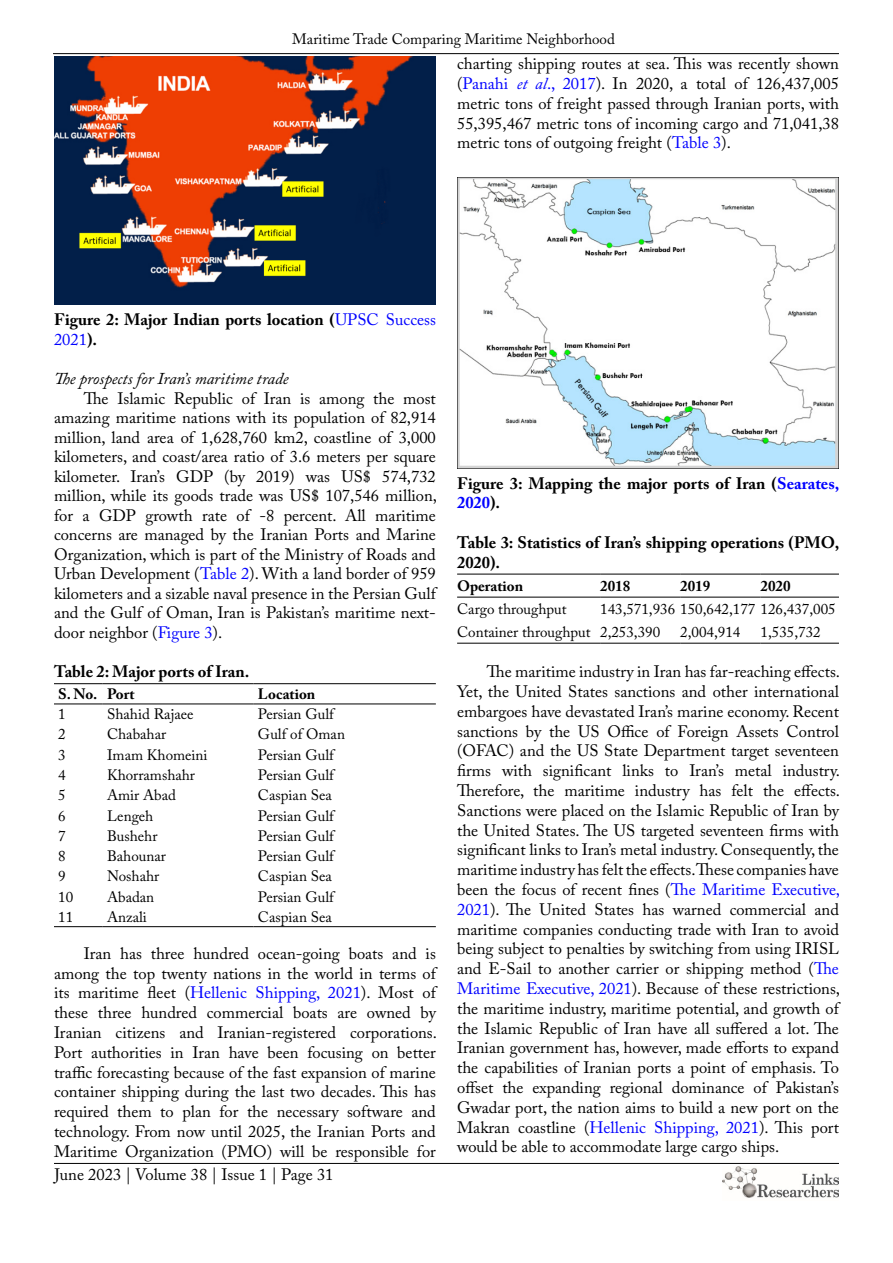
<style>
.page{position:relative;width:893px;height:1263px;background:#fff}
.page>*{position:absolute;margin:0;border:0;box-sizing:border-box;transform-origin:0 0}
.t1{font:16.5px/19.8px "Adobe Caslon Pro";color:#000;text-align:justify}
.t2{font:700 16.5px/19.8px "Adobe Caslon Pro";color:#000}
.t3{font:italic 16.5px "Adobe Caslon Pro";color:#000}
.t4{font:15px/23.1px "Adobe Caslon Pro";color:#000}
.t5{font:700 15px "Adobe Caslon Pro";color:#000}
.s1{color:#00f}
.s2{font-style:italic;color:#00f}
.s3{font-weight:400;color:#00f}
</style>
<div class="page">
<hr style="left:53px;top:53px;width:786px;height:1px;background:#000">
<hr style="left:54px;top:1163px;width:785px;height:1px;background:#000">
<img style="left:722px;top:1166px;width:117px;height:32px">
<img style="left:54px;top:57px;width:382px;height:248px">
<hr style="left:54px;top:926px;width:49px;height:1px;background:#000">
<hr style="left:103px;top:926px;width:151px;height:1px;background:#000">
<hr style="left:254px;top:926px;width:182px;height:1px;background:#000">
<hr style="left:54px;top:683px;width:49px;height:1px;background:#000">
<hr style="left:103px;top:683px;width:151px;height:1px;background:#000">
<hr style="left:254px;top:683px;width:182px;height:1px;background:#000">
<hr style="left:54px;top:703px;width:49px;height:1px;background:#000">
<hr style="left:103px;top:703px;width:151px;height:1px;background:#000">
<hr style="left:254px;top:703px;width:182px;height:1px;background:#000">
<img style="left:457px;top:177px;width:382px;height:292px">
<hr style="left:457px;top:643px;width:143px;height:1px;background:#000">
<hr style="left:600px;top:643px;width:80px;height:1px;background:#000">
<hr style="left:680px;top:643px;width:81px;height:1px;background:#000">
<hr style="left:761px;top:643px;width:78px;height:1px;background:#000">
<hr style="left:457px;top:574px;width:143px;height:1px;background:#000">
<hr style="left:600px;top:574px;width:80px;height:1px;background:#000">
<hr style="left:680px;top:574px;width:81px;height:1px;background:#000">
<hr style="left:761px;top:574px;width:78px;height:1px;background:#000">
<hr style="left:457px;top:597px;width:143px;height:1px;background:#000">
<hr style="left:600px;top:597px;width:80px;height:1px;background:#000">
<hr style="left:680px;top:597px;width:81px;height:1px;background:#000">
<hr style="left:761px;top:597px;width:78px;height:1px;background:#000">
<p class="t4" style="left:292px;top:28px;width:324px">Maritime Trade Comparing Maritime Neighborhood</p>
<p class="t1" style="left:457px;top:54px;width:383px">charting shipping routes at sea. This was recently shown (<span class="s1">Panahi</span> <span class="s2">et al</span><span class="s1">., 2017</span>). In 2020, a total of 126,437,005 metric tons of freight passed through Iranian ports, with 55,395,467 metric tons of incoming cargo and 71,041,38 metric tons of outgoing freight (<span class="s1">Table 3</span>).</p>
<p class="t2" style="left:54px;top:309px;width:383px">Figure 2: Major Indian ports location (<span class="s3">UPSC Success<br>2021</span>).</p>
<p class="t3" style="left:54px;top:369px;width:236px">The prospects for Iran’s maritime trade</p>
<p class="t1" style="left:54px;top:388px;width:385px;text-indent:30px">The Islamic Republic of Iran is among the most amazing maritime nations with its population of 82,914 million, land area of 1,628,760 km2, coastline of 3,000 kilometers, and coast/area ratio of 3.6 meters per square kilometer. Iran’s GDP (by 2019) was US$ 574,732 million, while its goods trade was US$ 107,546 million, for a GDP growth rate of -8 percent. All maritime concerns are managed by the Iranian Ports and Marine Organization, which is part of the Ministry of Roads and Urban Development (<span class="s1">Table 2</span>). With a land border of 959 kilometers and a sizable naval presence in the Persian Gulf and the Gulf of Oman, Iran is Pakistan’s maritime next&shy;door neighbor (<span class="s1">Figure 3</span>).</p>
<p class="t2" style="left:54px;top:662px;width:197px">Table 2: Major ports of Iran.</p>
<p class="t5" style="left:58px;top:685px;width:78px">S. No. Port</p>
<p class="t5" style="left:258px;top:685px;width:59px">Location</p>
<p class="t4" style="left:58px;top:702px;width:9px">1</p>
<p class="t4" style="left:107px;top:702px;width:88px">Shahid Rajaee</p>
<p class="t4" style="left:258px;top:702px;width:77px">Persian Gulf</p>
<p class="t4" style="left:58px;top:723px;width:9px">2</p>
<p class="t4" style="left:107px;top:723px;width:61px">Chabahar</p>
<p class="t4" style="left:258px;top:723px;width:89px">Gulf of Oman</p>
<p class="t4" style="left:58px;top:743px;width:9px">3</p>
<p class="t4" style="left:107px;top:743px;width:102px">Imam Khomeini</p>
<p class="t4" style="left:258px;top:743px;width:77px">Persian Gulf</p>
<p class="t4" style="left:58px;top:763px;width:9px">4</p>
<p class="t4" style="left:107px;top:763px;width:90px">Khorramshahr</p>
<p class="t4" style="left:258px;top:763px;width:77px">Persian Gulf</p>
<p class="t4" style="left:58px;top:783px;width:9px">5</p>
<p class="t4" style="left:107px;top:783px;width:70px">Amir Abad</p>
<p class="t4" style="left:258px;top:783px;width:76px">Caspian Sea</p>
<p class="t4" style="left:58px;top:804px;width:9px">6</p>
<p class="t4" style="left:107px;top:804px;width:48px">Lengeh</p>
<p class="t4" style="left:258px;top:804px;width:77px">Persian Gulf</p>
<p class="t4" style="left:58px;top:824px;width:9px">7</p>
<p class="t4" style="left:107px;top:824px;width:52px">Bushehr</p>
<p class="t4" style="left:258px;top:824px;width:77px">Persian Gulf</p>
<p class="t4" style="left:58px;top:844px;width:9px">8</p>
<p class="t4" style="left:107px;top:844px;width:60px">Bahounar</p>
<p class="t4" style="left:258px;top:844px;width:77px">Persian Gulf</p>
<p class="t4" style="left:58px;top:864px;width:9px">9</p>
<p class="t4" style="left:107px;top:864px;width:54px">Noshahr</p>
<p class="t4" style="left:258px;top:864px;width:76px">Caspian Sea</p>
<p class="t4" style="left:58px;top:885px;width:16px">10</p>
<p class="t4" style="left:107px;top:885px;width:49px">Abadan</p>
<p class="t4" style="left:258px;top:885px;width:77px">Persian Gulf</p>
<p class="t4" style="left:58px;top:905px;width:16px">11</p>
<p class="t4" style="left:107px;top:905px;width:41px">Anzali</p>
<p class="t4" style="left:258px;top:905px;width:76px">Caspian Sea</p>
<p class="t1" style="left:54px;top:943px;width:384px;text-indent:30px">Iran has three hundred ocean-going boats and is among the top twenty nations in the world in terms of its maritime fleet (<span class="s1">Hellenic Shipping, 2021</span>). Most of these three hundred commercial boats are owned by Iranian citizens and Iranian-registered corporations.<br>Port authorities in Iran have been focusing on better traffic forecasting because of the fast expansion of marine container shipping during the last two decades. This has required them to plan for the necessary software and technology. From now until 2025, the Iranian Ports and Maritime Organization (PMO) will be responsible for</p>
<p class="t1" style="left:54px;top:1164px;width:281px">June 2023 | Volume 38 | Issue 1 | Page 31</p>
<p class="t2" style="left:457px;top:473px;width:384px">Figure 3: Mapping the major ports of Iran (<span class="s1">Searates,<br>2020</span>).</p>
<p class="t2" style="left:457px;top:532px;width:384px">Table 3: Statistics of Iran’s shipping operations (PMO,<br>2020).</p>
<p class="t5" style="left:457px;top:577px;width:68px">Operation</p>
<p class="t5" style="left:600px;top:577px;width:31px">2018</p>
<p class="t5" style="left:680px;top:577px;width:31px">2019</p>
<p class="t5" style="left:761px;top:577px;width:31px">2020</p>
<p class="t4" style="left:457px;top:597px;width:111px">Cargo throughput</p>
<p class="t4" style="left:457px;top:597px;width:380px;text-indent:143px">143,571,936 150,642,177 126,437,005<br>Container throughput 2,253,390</p>
<p class="t4" style="left:680px;top:620px;width:62px">2,004,914</p>
<p class="t4" style="left:761px;top:620px;width:62px">1,535,732</p>
<p class="t1" style="left:457px;top:661px;width:385px;text-indent:30px">The maritime industry in Iran has far-reaching effects.<br>Yet, the United States sanctions and other international embargoes have devastated Iran’s marine economy. Recent sanctions by the US Office of Foreign Assets Control (OFAC) and the US State Department target seventeen firms with significant links to Iran’s metal industry.<br>Therefore, the maritime industry has felt the effects.<br>Sanctions were placed on the Islamic Republic of Iran by the United States. The US targeted seventeen firms with significant links to Iran’s metal industry. Consequently, the maritime industry has felt the effects. These companies have been the focus of recent fines (<span class="s1">The Maritime Executive, 2021</span>). The United States has warned commercial and maritime companies conducting trade with Iran to avoid being subject to penalties by switching from using IRISL and E-Sail to another carrier or shipping method (<span class="s1">The Maritime Executive, 2021</span>). Because of these restrictions, the maritime industry, maritime potential, and growth of the Islamic Republic of Iran have all suffered a lot. The Iranian government has, however, made efforts to expand the capabilities of Iranian ports a point of emphasis. To offset the expanding regional dominance of Pakistan’s Gwadar port, the nation aims to build a new port on the Makran coastline (<span class="s1">Hellenic Shipping, 2021</span>). This port would be able to accommodate large cargo ships.</p>
</div>
